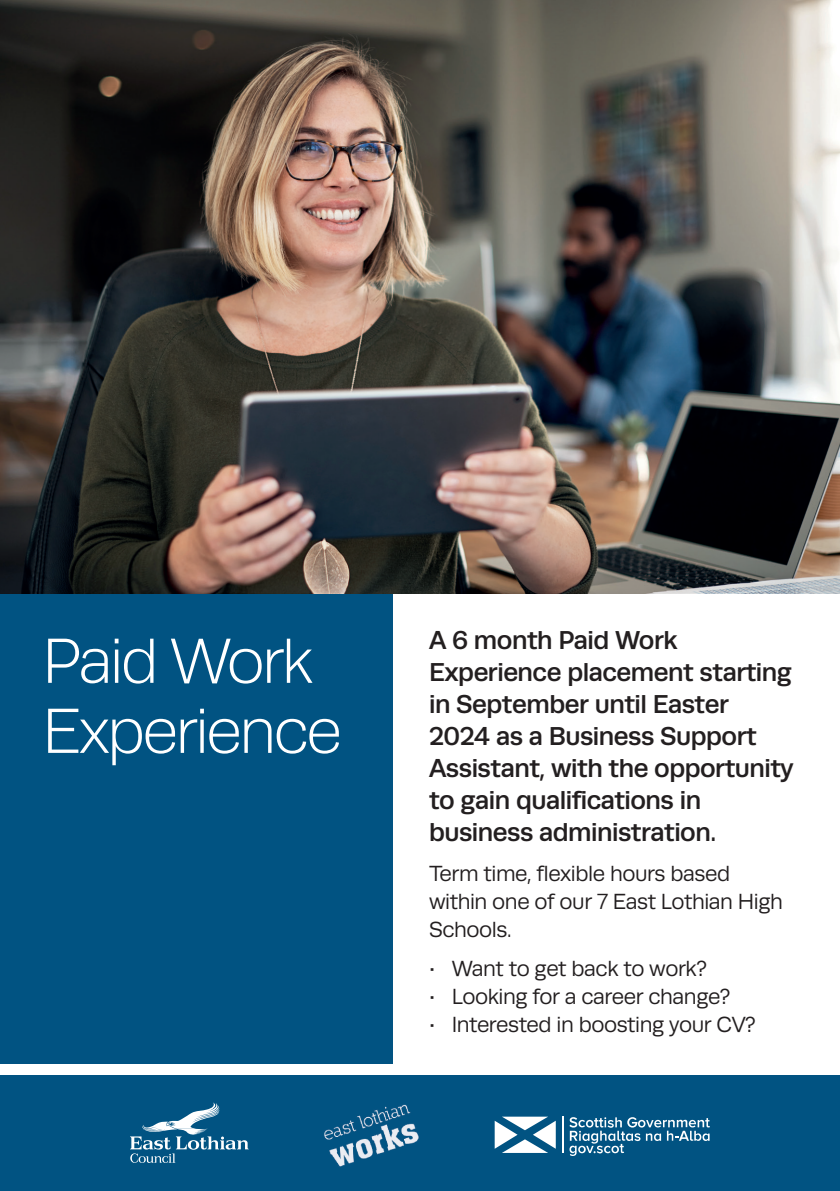
<style>
.page{position:relative;width:840px;height:1191px;background:#fff}
.page>*{position:absolute;margin:0;border:0;box-sizing:border-box;transform-origin:0 0}
.t1{font:300 64px/70px "Runda";letter-spacing:-.04em;color:#fff}
.t2{font:500 26px/32px "Runda";letter-spacing:-.02em;color:#231f20}
.t3{font:22px/28px "Runda";letter-spacing:-.02em;color:#231f20}
</style>
<div class="page">
<div style="left:0;top:1075px;width:839px;height:116px;background:#015382"></div>
<div style="left:0;top:454px;width:392px;height:610px;background:#015382"></div>
<img style="left:0;top:0;width:839px;height:593px">
<svg style="left:130px;top:1102px;width:118px;height:61px"></svg>
<img style="left:324px;top:1104px;width:95px;height:63px">
<svg style="left:494px;top:1116px;width:61px;height:37px"></svg>
<hr style="left:562px;top:1116px;width:1px;height:36px;background:#fff">
<svg style="left:569px;top:1117px;width:140px;height:39px"></svg>
<h1 class="t1" style="left:42px;top:627px;width:301px">Paid Work<br>Experience</h1>
<p class="t2" style="left:429px;top:624px;width:366px">A 6 month Paid Work<br>Experience placement starting in September until Easter<br>2024 as a Business Support<br>Assistant, with the opportunity to gain qualifications in business administration.</p>
<p class="t3" style="left:429px;top:859px;width:355px">Term time, flexible hours based within one of our 7 East Lothian High<br>Schools.</p>
<p class="t3" style="left:429px;top:954px;width:279px">• Want to get back to work?</p>
<p class="t3" style="left:429px;top:982px;width:302px">• Looking for a career change?</p>
<p class="t3" style="left:429px;top:1010px;width:328px">• Interested in boosting your CV?</p>
</div>
